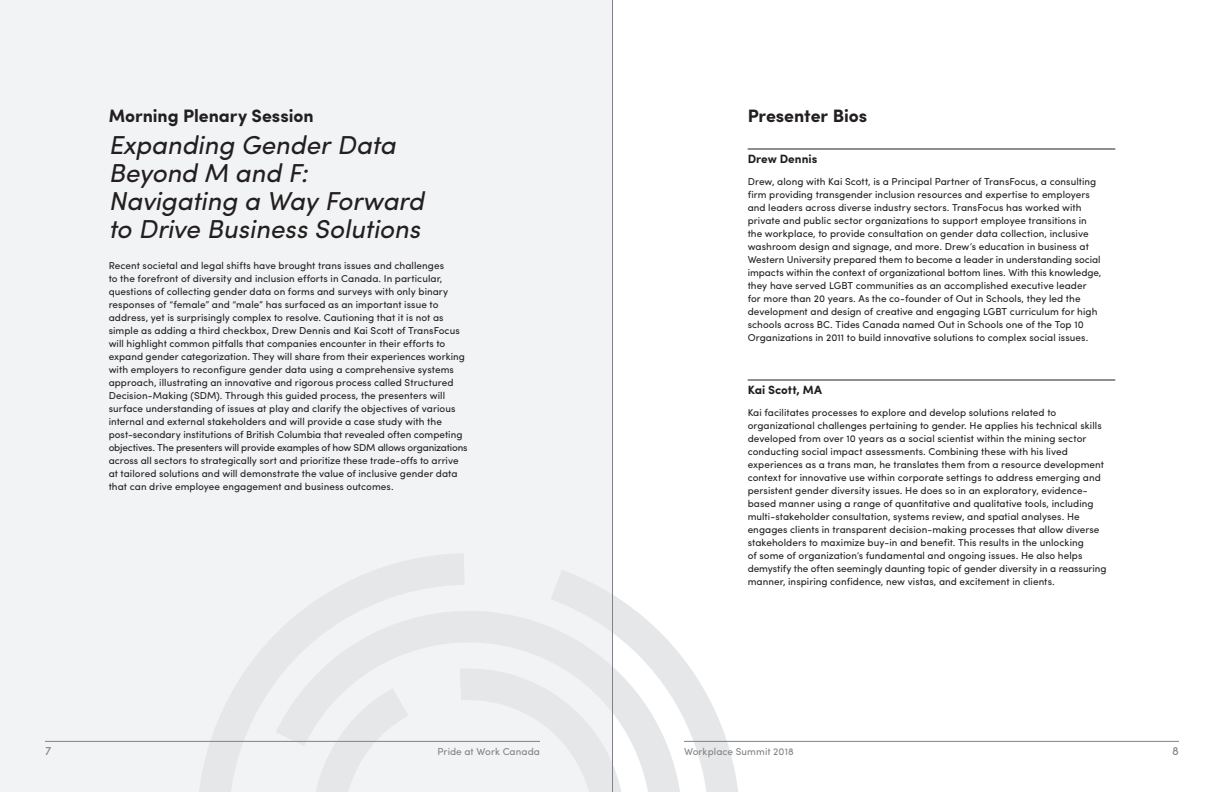
<style>
.page{position:relative;width:1224px;height:792px;background:#fff}
.page>*{position:absolute;margin:0;border:0;box-sizing:border-box;transform-origin:0 0}
.Body{font:italic 26px/28px "Sofia Pro";letter-spacing:-.005em;color:#231f20}
.t1{font:700 18px "Sofia Pro";color:#231f20}
.t2{font:700 12px "Sofia Pro";color:#231f20}
.t3{font:12px "Sofia Pro";color:#808285}
.Body-2{font:10px/13px "Sofia Pro";letter-spacing:.005em;color:#231f20}
.t4{font:10px "Sofia Pro";letter-spacing:.005em;color:#808285}
</style>
<div class="page">
<div style="left:0;top:0;width:612px;height:792px;background:#f2f3f4"></div>
<svg style="left:197px;top:554px;width:543px;height:238px"></svg>
<hr style="left:748px;top:148px;width:367px;height:2px;background:#231f20">
<hr style="left:748px;top:380px;width:367px;height:1px;background:#231f20">
<hr style="left:45px;top:741px;width:495px;height:1px;background:#808285">
<hr style="left:684px;top:741px;width:495px;height:1px;background:#808285">
<hr style="left:612px;top:0;width:1px;height:792px;background:#808285">
<p class="t1" style="left:109px;top:101px;width:207px">Morning Plenary Session</p>
<p class="Body" style="left:109px;top:129px;width:317px">Expanding Gender Data<br>Beyond M and F:<br>Navigating a Way Forward to Drive Business Solutions</p>
<p class="Body-2" style="left:109px;top:258px;width:360px">Recent societal and legal shifts have brought trans issues and challenges<br>to the forefront of diversity and inclusion efforts in Canada. In particular, questions of collecting gender data on forms and surveys with only binary responses of “female” and “male” has surfaced as an important issue to address, yet is surprisingly complex to resolve. Cautioning that it is not as simple as adding a third checkbox, Drew Dennis and Kai Scott of TransFocus will highlight common pitfalls that companies encounter in their efforts to expand gender categorization. They will share from their experiences working with employers to reconfigure gender data using a comprehensive systems approach, illustrating an innovative and rigorous process called Structured Decision-Making (SDM). Through this guided process, the presenters will surface understanding of issues at play and clarify the objectives of various internal and external stakeholders and will provide a case study with the post-secondary institutions of British Columbia that revealed often competing objectives. The presenters will provide examples of how SDM allows organizations across all sectors to strategically sort and prioritize these trade-offs to arrive at tailored solutions and will demonstrate the value of inclusive gender data that can drive employee engagement and business outcomes.</p>
<p class="t1" style="left:748px;top:101px;width:121px">Presenter Bios</p>
<p class="t2" style="left:748px;top:150px;width:71px">Drew Dennis</p>
<p class="Body-2" style="left:748px;top:174px;width:355px">Drew, along with Kai Scott, is a Principal Partner of TransFocus, a consulting firm providing transgender inclusion resources and expertise to employers and leaders across diverse industry sectors. TransFocus has worked with private and public sector organizations to support employee transitions in the workplace, to provide consultation on gender data collection, inclusive washroom design and signage, and more. Drew’s education in business at Western University prepared them to become a leader in understanding social impacts within the context of organizational bottom lines. With this knowledge, they have served LGBT communities as an accomplished executive leader for more than 20 years. As the co-founder of Out in Schools, they led the development and design of creative and engaging LGBT curriculum for high schools across BC. Tides Canada named Out in Schools one of the Top 10<br>Organizations in 2011 to build innovative solutions to complex social issues.</p>
<p class="t2" style="left:748px;top:381px;width:76px">Kai Scott, MA</p>
<p class="Body-2" style="left:748px;top:405px;width:360px">Kai facilitates processes to explore and develop solutions related to organizational challenges pertaining to gender. He applies his technical skills developed from over 10 years as a social scientist within the mining sector conducting social impact assessments. Combining these with his lived experiences as a trans man, he translates them from a resource development context for innovative use within corporate settings to address emerging and persistent gender diversity issues. He does so in an exploratory, evidence&shy;based manner using a range of quantitative and qualitative tools, including multi-stakeholder consultation, systems review, and spatial analyses. He engages clients in transparent decision-making processes that allow diverse stakeholders to maximize buy-in and benefit. This results in the unlocking<br>of some of organization’s fundamental and ongoing issues. He also helps demystify the often seemingly daunting topic of gender diversity in a reassuring manner, inspiring confidence, new vistas, and excitement in clients.</p>
<p class="t3" style="left:45px;top:742px;width:8px">7</p>
<p class="t4" style="left:438px;top:744px;width:104px">Pride at Work Canada</p>
<p class="t4" style="left:684px;top:744px;width:111px">Workplace Summit 2018</p>
<p class="t3" style="left:1172px;top:742px;width:8px">8</p>
</div>
